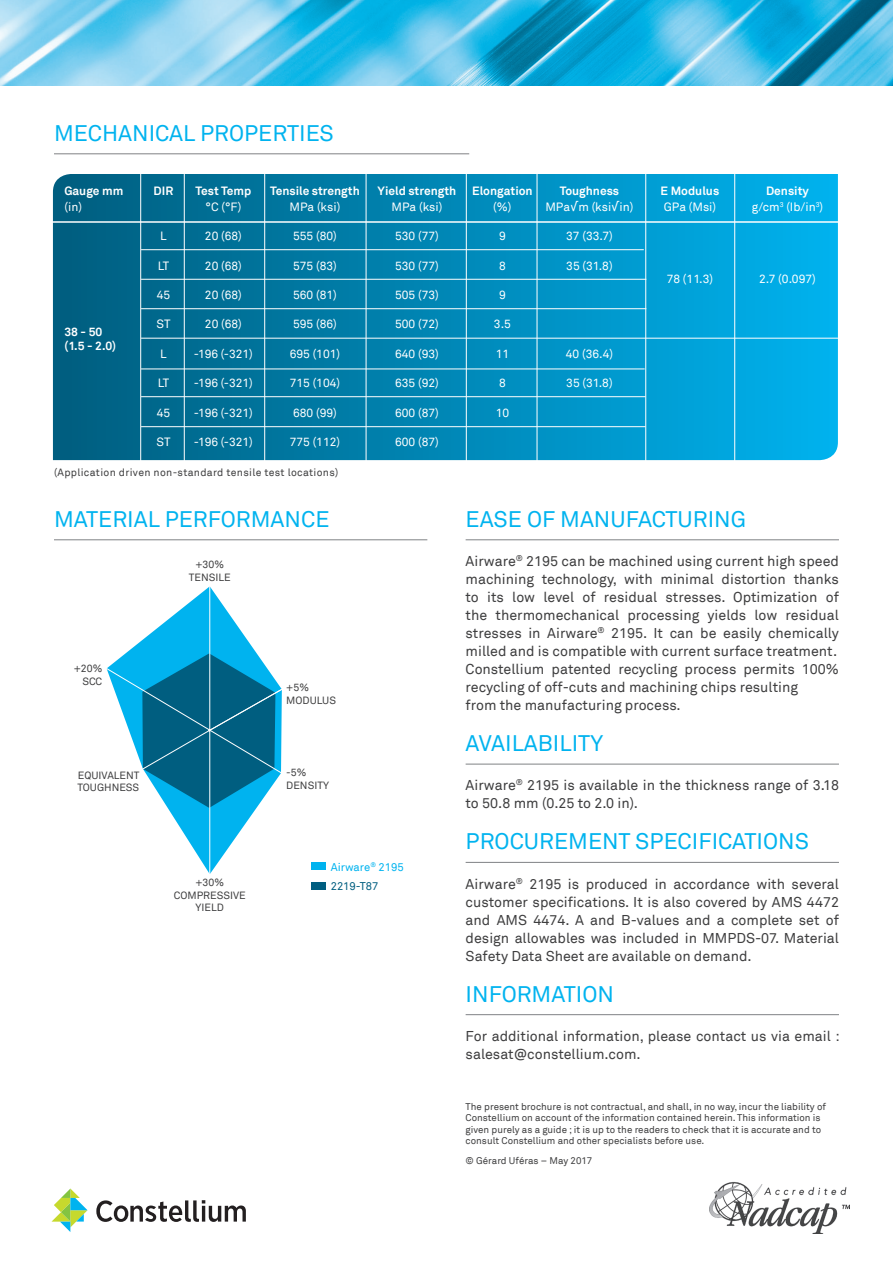
<style>
.page{position:relative;width:893px;height:1263px;background:#fff}
.page>*{position:absolute;margin:0;border:0;box-sizing:border-box;transform-origin:0 0}
.t1{font:22.5px "Akkurat Pro";color:#00b3ef}
.t2{font:14.25px/18px "Akkurat Pro";color:#3e3e3f}
.t3{font:12px "Akkurat Pro";color:#fff}
.t4{font:700 12px "Akkurat Pro";color:#fff}
.t5{font:11.25px "Akkurat Pro";color:#00b3ef}
.t6{font:11.25px "Akkurat Pro";color:#005e80}
.t7{font:10.5px/12.6px "Akkurat Pro";color:#3e3e3f;text-align:center}
.t8{font:10.5px "Akkurat Pro";letter-spacing:.03em;color:#3e3e3f}
.t9{font:9.75px/11.2px "Akkurat Pro";color:#3e3e3f}
</style>
<div class="page">
<img style="left:0;top:0;width:893px;height:85px">
<hr style="left:466px;top:539px;width:373px;height:1px;background:#808285">
<hr style="left:466px;top:764px;width:373px;height:1px;background:#808285">
<hr style="left:466px;top:862px;width:373px;height:1px;background:#808285">
<hr style="left:466px;top:1014px;width:373px;height:1px;background:#808285">
<hr style="left:54px;top:153px;width:415px;height:1px;background:#808285">
<hr style="left:54px;top:539px;width:373px;height:1px;background:#808285">
<svg style="left:106px;top:586px;width:151px;height:288px"></svg>
<svg style="left:142px;top:653px;width:140px;height:155px;background:#147ea3"></svg>
<img style="left:709px;top:1182px;width:141px;height:51px">
<svg style="left:96px;top:1200px;width:150px;height:22px"></svg>
<svg style="left:52px;top:1188px;width:36px;height:44px"></svg>
<svg style="left:53px;top:174px;width:785px;height:286px;background:#0288b6"></svg>
<hr style="left:184px;top:165px;width:1px;height:298px;background:#fff">
<hr style="left:264px;top:165px;width:1px;height:298px;background:#fff">
<hr style="left:366px;top:165px;width:1px;height:298px;background:#fff">
<hr style="left:466px;top:165px;width:1px;height:298px;background:#fff">
<hr style="left:537px;top:165px;width:1px;height:298px;background:#fff">
<hr style="left:645px;top:165px;width:1px;height:298px;background:#fff">
<hr style="left:734px;top:165px;width:1px;height:298px;background:#fff">
<hr style="left:49px;top:221px;width:805px;height:2px;background:#fff">
<hr style="left:141px;top:249px;width:503px;height:1px;background:#fff">
<hr style="left:140px;top:165px;width:1px;height:298px;background:#fff">
<hr style="left:141px;top:279px;width:505px;height:1px;background:#fff">
<hr style="left:141px;top:308px;width:505px;height:1px;background:#fff">
<hr style="left:141px;top:338px;width:700px;height:1px;background:#fff">
<hr style="left:141px;top:369px;width:504px;height:1px;background:#fff">
<hr style="left:141px;top:396px;width:504px;height:1px;background:#fff">
<hr style="left:141px;top:426px;width:504px;height:1px;background:#fff">
<div style="left:311px;top:862px;width:15px;height:8px;background:#00b3ef"></div>
<div style="left:311px;top:882px;width:15px;height:8px;background:#005e80"></div>
<p class="t1" style="left:54px;top:120px;width:281px">MECHANICAL PROPERTIES</p>
<p class="t4" style="left:64px;top:183px;width:60px">Gauge mm</p>
<p class="t4" style="left:154px;top:183px;width:21px">DIR</p>
<p class="t4" style="left:196px;top:183px;width:57px">Test Temp</p>
<p class="t4" style="left:270px;top:183px;width:91px">Tensile strength</p>
<p class="t4" style="left:377px;top:183px;width:80px">Yield strength</p>
<p class="t4" style="left:472px;top:183px;width:62px">Elongation</p>
<p class="t4" style="left:560px;top:183px;width:61px">Toughness</p>
<p class="t4" style="left:661px;top:183px;width:60px">E Modulus</p>
<p class="t4" style="left:766px;top:183px;width:44px">Density</p>
<p class="t3" style="left:64px;top:200px;width:19px">(in)</p>
<p class="t3" style="left:206px;top:200px;width:37px">°C (°F)</p>
<p class="t3" style="left:290px;top:200px;width:52px">MPa (ksi)</p>
<p class="t3" style="left:392px;top:200px;width:52px">MPa (ksi)</p>
<p class="t3" style="left:493px;top:200px;width:20px">(%)</p>
<p class="t3" style="left:545px;top:200px;width:90px">MPa√m (ksi√in)</p>
<p class="t3" style="left:664px;top:200px;width:54px">GPa (Msi)</p>
<p class="t3" style="left:752px;top:200px;width:73px">g/cm<sup>3</sup> (Ib/in<sup>3</sup>)</p>
<p class="t3" style="left:160px;top:229px;width:8px">L</p>
<p class="t3" style="left:205px;top:229px;width:38px">20 (68)</p>
<p class="t3" style="left:293px;top:229px;width:45px">555 (80)</p>
<p class="t3" style="left:395px;top:229px;width:45px">530 (77)</p>
<p class="t3" style="left:499px;top:229px;width:8px">9</p>
<p class="t3" style="left:566px;top:229px;width:48px">37 (33.7)</p>
<p class="t3" style="left:158px;top:258px;width:13px">LT</p>
<p class="t3" style="left:205px;top:258px;width:38px">20 (68)</p>
<p class="t3" style="left:293px;top:258px;width:45px">575 (83)</p>
<p class="t3" style="left:395px;top:258px;width:45px">530 (77)</p>
<p class="t3" style="left:499px;top:258px;width:8px">8</p>
<p class="t3" style="left:566px;top:258px;width:48px">35 (31.8)</p>
<p class="t3" style="left:667px;top:272px;width:48px">78 (11.3)</p>
<p class="t3" style="left:759px;top:272px;width:58px">2.7 (0.097)</p>
<p class="t3" style="left:157px;top:288px;width:15px">45</p>
<p class="t3" style="left:205px;top:288px;width:38px">20 (68)</p>
<p class="t3" style="left:293px;top:288px;width:45px">560 (81)</p>
<p class="t3" style="left:395px;top:288px;width:45px">505 (73)</p>
<p class="t3" style="left:499px;top:288px;width:8px">9</p>
<p class="t4" style="left:64px;top:324px;width:39px">38 - 50</p>
<p class="t3" style="left:157px;top:317px;width:15px">ST</p>
<p class="t3" style="left:205px;top:317px;width:38px">20 (68)</p>
<p class="t3" style="left:293px;top:317px;width:45px">595 (86)</p>
<p class="t3" style="left:395px;top:317px;width:45px">500 (72)</p>
<p class="t3" style="left:494px;top:317px;width:18px">3.5</p>
<p class="t4" style="left:64px;top:338px;width:53px">(1.5 - 2.0)</p>
<p class="t3" style="left:160px;top:347px;width:8px">L</p>
<p class="t3" style="left:194px;top:347px;width:61px">-196 (-321)</p>
<p class="t3" style="left:290px;top:347px;width:52px">695 (101)</p>
<p class="t3" style="left:395px;top:347px;width:45px">640 (93)</p>
<p class="t3" style="left:496px;top:347px;width:15px">11</p>
<p class="t3" style="left:566px;top:347px;width:49px">40 (36.4)</p>
<p class="t3" style="left:158px;top:376px;width:13px">LT</p>
<p class="t3" style="left:194px;top:376px;width:61px">-196 (-321)</p>
<p class="t3" style="left:290px;top:376px;width:52px">715 (104)</p>
<p class="t3" style="left:395px;top:376px;width:45px">635 (92)</p>
<p class="t3" style="left:499px;top:376px;width:8px">8</p>
<p class="t3" style="left:566px;top:376px;width:48px">35 (31.8)</p>
<p class="t3" style="left:157px;top:405px;width:15px">45</p>
<p class="t3" style="left:194px;top:405px;width:61px">-196 (-321)</p>
<p class="t3" style="left:293px;top:405px;width:45px">680 (99)</p>
<p class="t3" style="left:395px;top:405px;width:45px">600 (87)</p>
<p class="t3" style="left:496px;top:405px;width:15px">10</p>
<p class="t3" style="left:157px;top:435px;width:15px">ST</p>
<p class="t3" style="left:194px;top:435px;width:61px">-196 (-321)</p>
<p class="t3" style="left:290px;top:435px;width:52px">775 (112)</p>
<p class="t3" style="left:395px;top:435px;width:45px">600 (87)</p>
<p class="t8" style="left:54px;top:466px;width:286px">(Application driven non-standard tensile test locations)</p>
<p class="t1" style="left:54px;top:506px;width:277px">MATERIAL PERFORMANCE</p>
<p class="t7" style="left:74px;top:663px;width:30px">+20%</p>
<p class="t7" style="left:82px;top:675px;width:21px">SCC</p>
<p class="t7" style="left:78px;top:769px;width:63px">EQUIVALENT</p>
<p class="t7" style="left:77px;top:781px;width:63px">TOUGHNESS</p>
<p class="t7" style="left:195px;top:558px;width:30px">+30%</p>
<p class="t7" style="left:189px;top:571px;width:43px">TENSILE</p>
<p class="t7" style="left:195px;top:876px;width:30px">+30%</p>
<p class="t7" style="left:174px;top:889px;width:74px">COMPRESSIVE<br>YIELD</p>
<p class="t7" style="left:286px;top:682px;width:24px">+5%</p>
<p class="t7" style="left:286px;top:694px;width:51px">MODULUS</p>
<p class="t7" style="left:286px;top:766px;width:22px">-5%</p>
<p class="t7" style="left:286px;top:779px;width:44px">DENSITY</p>
<p class="t5" style="left:331px;top:860px;width:75px">Airware<sup>®</sup> 2195</p>
<p class="t6" style="left:331px;top:879px;width:49px">2219-T87</p>
<p class="t1" style="left:466px;top:506px;width:282px">EASE OF MANUFACTURING</p>
<p class="t2" style="left:466px;top:552px;width:375px;text-align:justify">Airware<sup>®</sup> 2195 can be machined using current high speed machining technology, with minimal distortion thanks to its low level of residual stresses. Optimization of the thermomechanical processing yields low residual stresses in Airware<sup>®</sup> 2195. It can be easily chemically milled and is compatible with current surface treatment.</p>
<p class="t2" style="left:466px;top:660px;width:375px">Constellium patented recycling process permits 100% recycling of off-cuts and machining chips resulting</p>
<p class="t2" style="left:466px;top:696px;width:217px">from the manufacturing process.</p>
<p class="t1" style="left:466px;top:730px;width:139px">AVAILABILITY</p>
<p class="t2" style="left:466px;top:777px;width:375px">Airware<sup>®</sup> 2195 is available in the thickness range of 3.18 to 50.8 mm (0.25 to 2.0 in).</p>
<p class="t1" style="left:466px;top:828px;width:345px">PROCUREMENT SPECIFICATIONS</p>
<p class="t2" style="left:466px;top:875px;width:375px;text-align:justify">Airware<sup>®</sup> 2195 is produced in accordance with several customer specifications. It is also covered by AMS 4472 and AMS 4474. A and B-values and a complete set of design allowables was included in MMPDS-07. Material Safety Data Sheet are available on demand.</p>
<p class="t1" style="left:466px;top:980px;width:150px">INFORMATION</p>
<p class="t2" style="left:466px;top:1027px;width:376px">For additional information, please contact us via email : salesat@constellium.com.</p>
<p class="t9" style="left:466px;top:1101px;width:362px">The present brochure is not contractual, and shall, in no way, incur the liability of Constellium on account of the information contained herein. This information is given purely as a guide ; it is up to the readers to check that it is accurate and to consult Constellium and other specialists before use.</p>
<p class="t9" style="left:466px;top:1155px;width:128px">© Gérard Uféras – May 2017</p>
</div>
